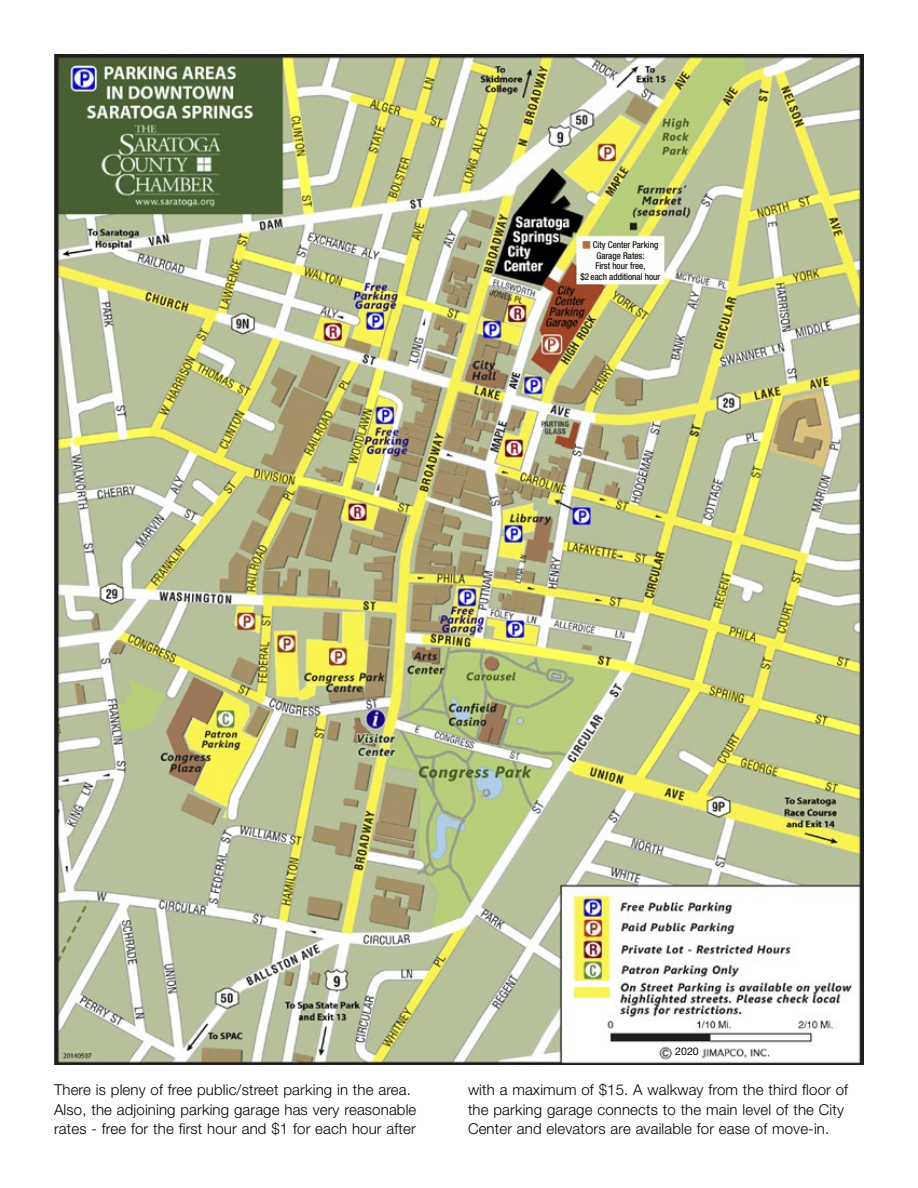
<style>
.page{position:relative;width:918px;height:1188px;background:#fff}
.page>*{position:absolute;margin:0;border:0;box-sizing:border-box;transform-origin:0 0}
.text_1{font:300 15px/19.5px "Helvetica Neue LT Std";letter-spacing:.01em;color:#000}
.t1{font:10.65px "Helvetica Neue LT Std";color:#000}
.t2{font:condensed 9.3px/10.6px "Helvetica Neue LT Std";color:#000;text-align:center}
.s1{font-family:"Universal Std Newswith Comm Pi";font-stretch:normal;color:#b76d36}
</style>
<div class="page">
<img style="left:54px;top:54px;width:810px;height:1011px">
<div style="left:675px;top:1048px;width:25px;height:9px;background:#fff"></div>
<svg style="left:579px;top:239px;width:83px;height:43px"></svg>
<p class="t2" style="left:580px;top:239px;width:81px"><span class="s1">■</span> City Center Parking<br>Garage Rates:<br>First hour free,<br>$2 each additional hour</p>
<p class="t1" style="left:675px;top:1045px;width:25px">2020</p>
<p class="text_1" style="left:54px;top:1080px;width:364px">There is pleny of free public/street parking in the area.<br>Also, the adjoining parking garage has very reasonable rates - free for the first hour and $1 for each hour after</p>
<p class="text_1" style="left:468px;top:1080px;width:382px">with a maximum of $15. A walkway from the third floor of the parking garage connects to the main level of the City<br>Center and elevators are available for ease of move-in.</p>
</div>
